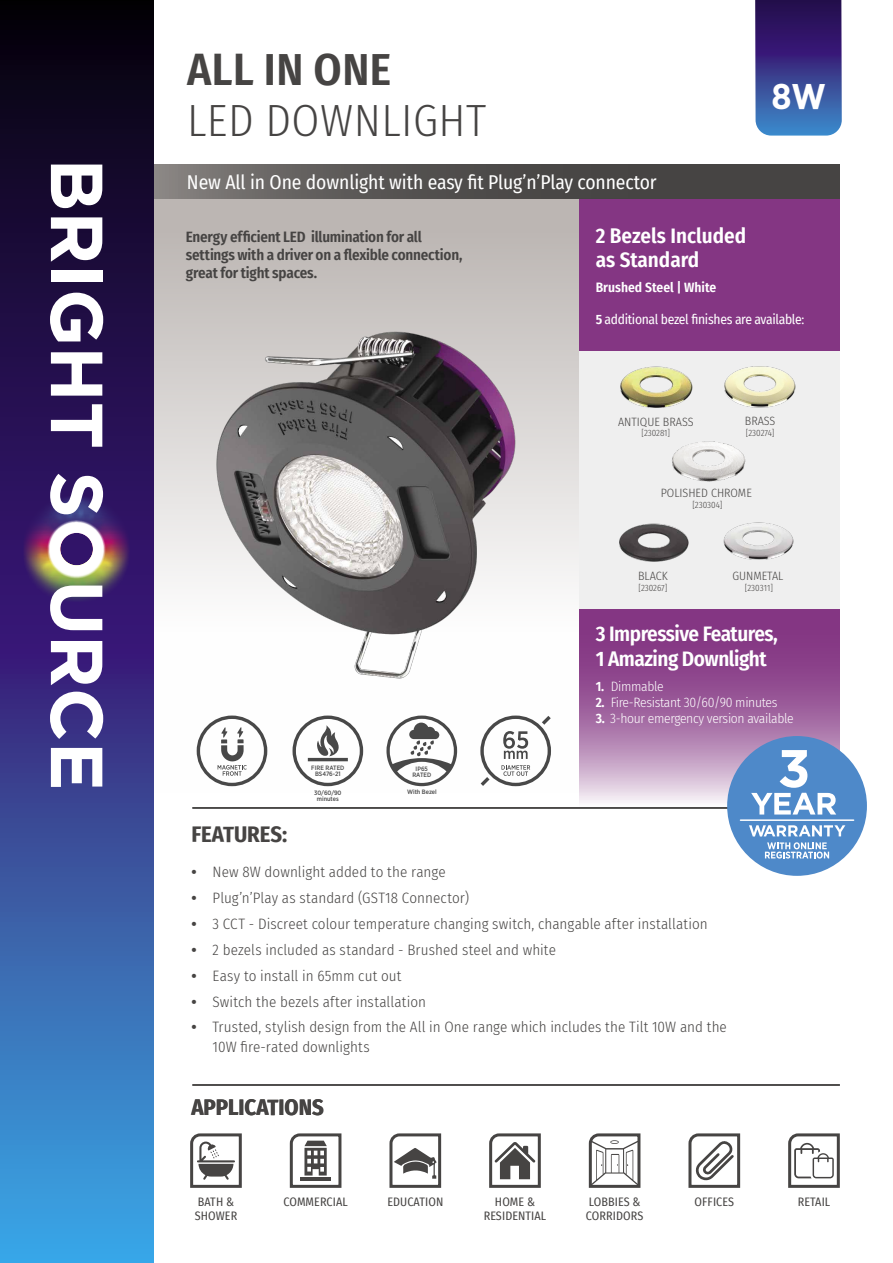
<style>
.page{position:relative;width:893px;height:1263px;background:#fff}
.page>*{position:absolute;margin:0;border:0;box-sizing:border-box;transform-origin:0 0}
.t1{font:300 45px "Fira Sans Condensed";letter-spacing:.01em;color:#464443}
.t2{font:600 45px "Fira Sans Condensed";letter-spacing:.01em;color:#464443}
.t3{font:700 35.7px "Gotham Narrow";color:#fff}
.t4{font:700 22.5px "Fira Sans Condensed";color:#464443}
.t5{font:600 21px/25.2px "Fira Sans Condensed";letter-spacing:-.025em;color:#fff}
.t6{font:600 21px/24px "Fira Sans Condensed";color:#fff}
.t7{font:19.5px "Fira Sans Condensed";letter-spacing:-.005em;color:#fff}
.t8{font:300 15px/19.5px "Fira Sans Condensed";letter-spacing:.005em;color:#464443}
.t9{font:600 15px/18px "Fira Sans Condensed";letter-spacing:-.015em;color:#464443}
.t10{font:300 13.5px "Fira Sans Condensed";letter-spacing:-.025em;color:#fff}
.t11{font:13.5px "Fira Sans Condensed";letter-spacing:-.025em;color:#fff}
.t12{font:600 13.5px "Fira Sans Condensed";color:#fff}
.t13{font:12px/14.4px "Fira Sans Condensed";letter-spacing:.01em;color:#464443}
.t14{font:300 12px "Fira Sans Condensed";color:#464443}
.t15{font:300 9px "Fira Sans Condensed";color:#464443}
.t16{font:500 6.3px/6.1px "Gotham Narrow";color:#484848;text-align:center}
.s1{font-weight:600}
.s2{font-family:"Fira Sans";font-weight:700}
</style>
<div class="page">
<div style="left:153px;top:165px;width:687px;height:628px;background:linear-gradient(to bottom,#b8b2af,#fff)"></div>
<div style="left:580px;top:198px;width:260px;height:154px;background:#843683"></div>
<svg style="left:580px;top:609px;width:260px;height:194px;background:#a0659f"></svg>
<svg style="left:154px;top:165px;width:686px;height:34px;background:#555351"></svg>
<svg style="left:0;top:0;width:154px;height:1263px;background:#2c437e"></svg>
<svg style="left:688px;top:1133px;width:53px;height:55px"></svg>
<svg style="left:788px;top:1133px;width:52px;height:55px"></svg>
<svg style="left:389px;top:1133px;width:53px;height:55px"></svg>
<svg style="left:289px;top:1133px;width:53px;height:55px"></svg>
<svg style="left:489px;top:1133px;width:52px;height:55px"></svg>
<svg style="left:588px;top:1133px;width:53px;height:55px"></svg>
<svg style="left:190px;top:1133px;width:52px;height:55px"></svg>
<img style="left:0;top:456px;width:154px;height:186px">
<img style="left:0;top:462px;width:154px;height:175px">
<img style="left:0;top:472px;width:154px;height:154px">
<img style="left:1px;top:473px;width:152px;height:152px">
<svg style="left:51px;top:165px;width:51px;height:43px"></svg>
<svg style="left:51px;top:217px;width:51px;height:45px"></svg>
<div style="left:51px;top:271px;width:51px;height:11px;background:#fff"></div>
<svg style="left:50px;top:293px;width:53px;height:48px"></svg>
<svg style="left:51px;top:352px;width:51px;height:44px"></svg>
<svg style="left:51px;top:404px;width:51px;height:43px"></svg>
<svg style="left:50px;top:474px;width:53px;height:40px"></svg>
<svg style="left:50px;top:585px;width:52px;height:45px"></svg>
<svg style="left:51px;top:641px;width:51px;height:44px"></svg>
<svg style="left:50px;top:692px;width:53px;height:47px"></svg>
<svg style="left:51px;top:748px;width:51px;height:39px"></svg>
<svg style="left:386px;top:715px;width:71px;height:71px"></svg>
<hr style="left:192px;top:807px;width:648px;height:2px;background:#464443">
<hr style="left:192px;top:1084px;width:648px;height:2px;background:#464443">
<svg style="left:292px;top:715px;width:71px;height:71px"></svg>
<hr style="left:308px;top:758px;width:40px;height:3px;background:#484848">
<svg style="left:755px;top:0;width:87px;height:136px;background:#393f8a"></svg>
<div style="left:580px;top:352px;width:260px;height:257px;background:#efefef"></div>
<img style="left:724px;top:366px;width:72px;height:42px">
<img style="left:723px;top:522px;width:71px;height:38px">
<img style="left:620px;top:367px;width:73px;height:41px">
<img style="left:619px;top:523px;width:70px;height:39px">
<img style="left:672px;top:441px;width:74px;height:41px">
<div style="left:727px;top:736px;width:140px;height:140px;background:#4e89c9;border-radius:50%"></div>
<svg style="left:751px;top:750px;width:85px;height:64px"></svg>
<svg style="left:749px;top:825px;width:96px;height:11px"></svg>
<svg style="left:765px;top:842px;width:64px;height:16px"></svg>
<hr style="left:740px;top:819px;width:114px;height:2px;background:#fff">
<svg style="left:480px;top:715px;width:71px;height:71px"></svg>
<svg style="left:197px;top:715px;width:70px;height:71px"></svg>
<img style="left:187px;top:305px;width:353px;height:384px">
<h1 class="t2" style="left:187px;top:33px;width:206px">ALL IN ONE</h1>
<h1 class="t1" style="left:187px;top:88px;width:301px">LED DOWNLIGHT</h1>
<h3 class="t7" style="left:187px;top:167px;width:471px">New All in One downlight with easy fit Plug’n’Play connector</h3>
<h2 class="t3" style="left:771px;top:73px;width:56px">8W</h2>
<p class="t9" style="left:186px;top:226px;width:278px">Energy efficient LED illumination for all settings with a driver on a flexible connection, great for tight spaces.</p>
<p class="t16" style="left:311px;top:764px;width:35px">FIRE RATED<br>BS476-21</p>
<p class="t16" style="left:314px;top:789px;width:29px">30/60/90 minutes</p>
<p class="t16" style="left:412px;top:765px;width:20px">IP65<br>RATED</p>
<p class="t16" style="left:407px;top:789px;width:31px">With Bezel</p>
<h3 class="t6" style="left:596px;top:222px;width:152px">2 Bezels Included as Standard</h3>
<p class="t12" style="left:596px;top:276px;width:122px">Brushed Steel | White</p>
<p class="t11" style="left:596px;top:309px;width:210px"><span class="s1">5</span> additional bezel finishes are available:</p>
<p class="t14" style="left:618px;top:413px;width:77px">ANTIQUE BRASS</p>
<p class="t15" style="left:641px;top:427px;width:30px">[230281]</p>
<p class="t14" style="left:745px;top:412px;width:32px">BRASS</p>
<p class="t15" style="left:746px;top:426px;width:30px">[230274]</p>
<p class="t14" style="left:661px;top:485px;width:93px">POLISHED CHROME</p>
<p class="t15" style="left:692px;top:499px;width:32px">[230304]</p>
<p class="t14" style="left:638px;top:567px;width:31px">BLACK</p>
<p class="t15" style="left:638px;top:581px;width:30px">[230267]</p>
<p class="t14" style="left:732px;top:567px;width:53px">GUNMETAL</p>
<p class="t15" style="left:745px;top:581px;width:30px">[230311]</p>
<h3 class="t5" style="left:596px;top:620px;width:184px">3 Impressive Features,<br>1 Amazing Downlight</h3>
<p class="t10" style="left:596px;top:677px;width:70px"><span class="s1">1.</span> Dimmable</p>
<p class="t10" style="left:596px;top:693px;width:183px"><span class="s1">2.</span> Fire-Resistant 30/60/90 minutes</p>
<p class="t10" style="left:596px;top:709px;width:199px"><span class="s1">3.</span> 3-hour emergency version available</p>
<h3 class="t4" style="left:191px;top:815px;width:97px">FEATURES:</h3>
<p class="t8" style="left:191px;top:862px;width:256px"><span class="s2">•</span> New 8W downlight added to the range</p>
<p class="t8" style="left:191px;top:888px;width:279px"><span class="s2">•</span> Plug’n’Play as standard (GST18 Connector)</p>
<p class="t8" style="left:191px;top:914px;width:518px"><span class="s2">•</span> 3 CCT - Discreet colour temperature changing switch, changable after installation</p>
<p class="t8" style="left:191px;top:940px;width:366px"><span class="s2">•</span> 2 bezels included as standard - Brushed steel and white</p>
<p class="t8" style="left:191px;top:966px;width:212px"><span class="s2">•</span> Easy to install in 65mm cut out</p>
<p class="t8" style="left:191px;top:991px;width:236px"><span class="s2">•</span> Switch the bezels after installation</p>
<p class="t8" style="left:213px;top:1017px;width:516px;text-indent:-21px"><span class="s2">•</span> Trusted, stylish design from the All in One range which includes the Tilt 10W and the<br>10W fire-rated downlights</p>
<h3 class="t4" style="left:191px;top:1088px;width:134px">APPLICATIONS</h3>
<p class="t13" style="left:195px;top:1194px;width:44px">BATH &amp;<br>SHOWER</p>
<p class="t13" style="left:283px;top:1194px;width:66px">COMMERCIAL</p>
<p class="t13" style="left:387px;top:1194px;width:57px">EDUCATION</p>
<p class="t13" style="left:495px;top:1194px;width:42px">HOME &amp;</p>
<p class="t13" style="left:695px;top:1194px;width:41px">OFFICES</p>
<p class="t13" style="left:798px;top:1194px;width:34px">RETAIL</p>
<p class="t13" style="left:484px;top:1208px;width:64px">RESIDENTIAL</p>
<p class="t13" style="left:586px;top:1194px;width:59px">LOBBIES &amp;<br>CORRIDORS</p>
</div>
